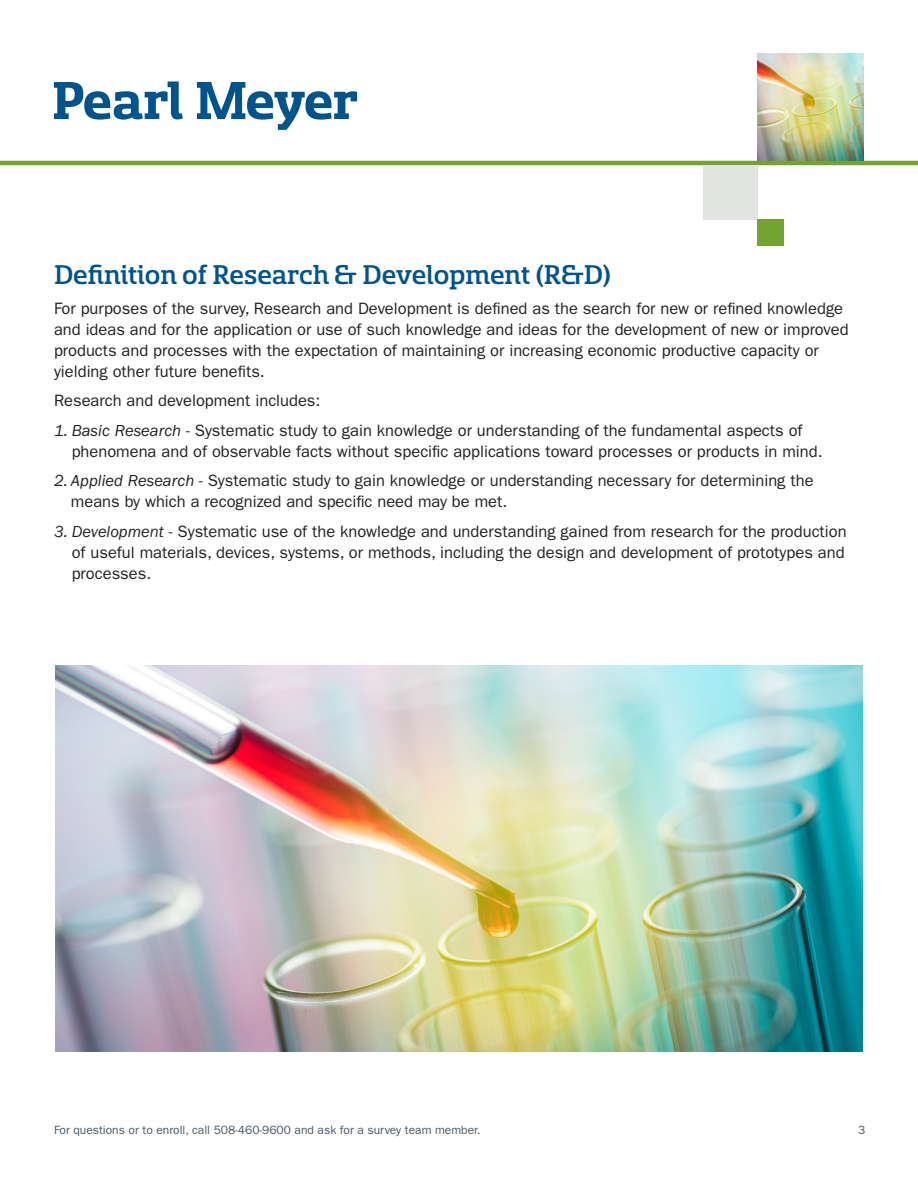
<style>
.page{position:relative;width:918px;height:1188px;background:#fff}
.page>*{position:absolute;margin:0;border:0;box-sizing:border-box;transform-origin:0 0}
.t1{font:500 30px "Sancoale Slab Norm";color:#00548b}
.t2{font:16.5px/21px "ITC Franklin Gothic Std";color:#231f20}
.t3{font:12px "ITC Franklin Gothic Std";color:#475865}
.s1{font-style:italic}
</style>
<div class="page">
<hr style="left:0;top:161px;width:918px;height:4px;background:#73a432">
<div style="left:703px;top:165px;width:54px;height:54px;background:#e2e4e2"></div>
<div style="left:757px;top:219px;width:27px;height:27px;background:#73a432"></div>
<svg style="left:54px;top:82px;width:129px;height:38px"></svg>
<svg style="left:197px;top:82px;width:160px;height:48px"></svg>
<img style="left:757px;top:54px;width:107px;height:107px">
<img style="left:55px;top:665px;width:808px;height:386px">
<p class="t1" style="left:54px;top:260px;width:558px">Definition of Research &amp; Development (R&amp;D)</p>
<p class="t2" style="left:54px;top:298px;width:796px">For purposes of the survey, Research and Development is defined as the search for new or refined knowledge and ideas and for the application or use of such knowledge and ideas for the development of new or improved products and processes with the expectation of maintaining or increasing economic productive capacity or yielding other future benefits.</p>
<p class="t2" style="left:54px;top:391px;width:268px">Research and development includes:</p>
<p class="t2" style="left:72px;top:420px;width:752px;text-indent:-18px"><span class="s1">1. Basic Research</span> - Systematic study to gain knowledge or understanding of the fundamental aspects of phenomena and of observable facts without specific applications toward processes or products in mind.</p>
<p class="t2" style="left:71px;top:471px;width:744px;text-indent:-17px"><span class="s1">2. Applied Research</span> - Systematic study to gain knowledge or understanding necessary for determining the means by which a recognized and specific need may be met.</p>
<p class="t2" style="left:72px;top:521px;width:776px;text-indent:-18px"><span class="s1">3. Development</span> - Systematic use of the knowledge and understanding gained from research for the production of useful materials, devices, systems, or methods, including the design and development of prototypes and processes.</p>
<p class="t3" style="left:54px;top:1123px;width:428px">For questions or to enroll, call 508-460-9600 and ask for a survey team member.</p>
<p class="t3" style="left:858px;top:1123px;width:9px">3</p>
</div>
